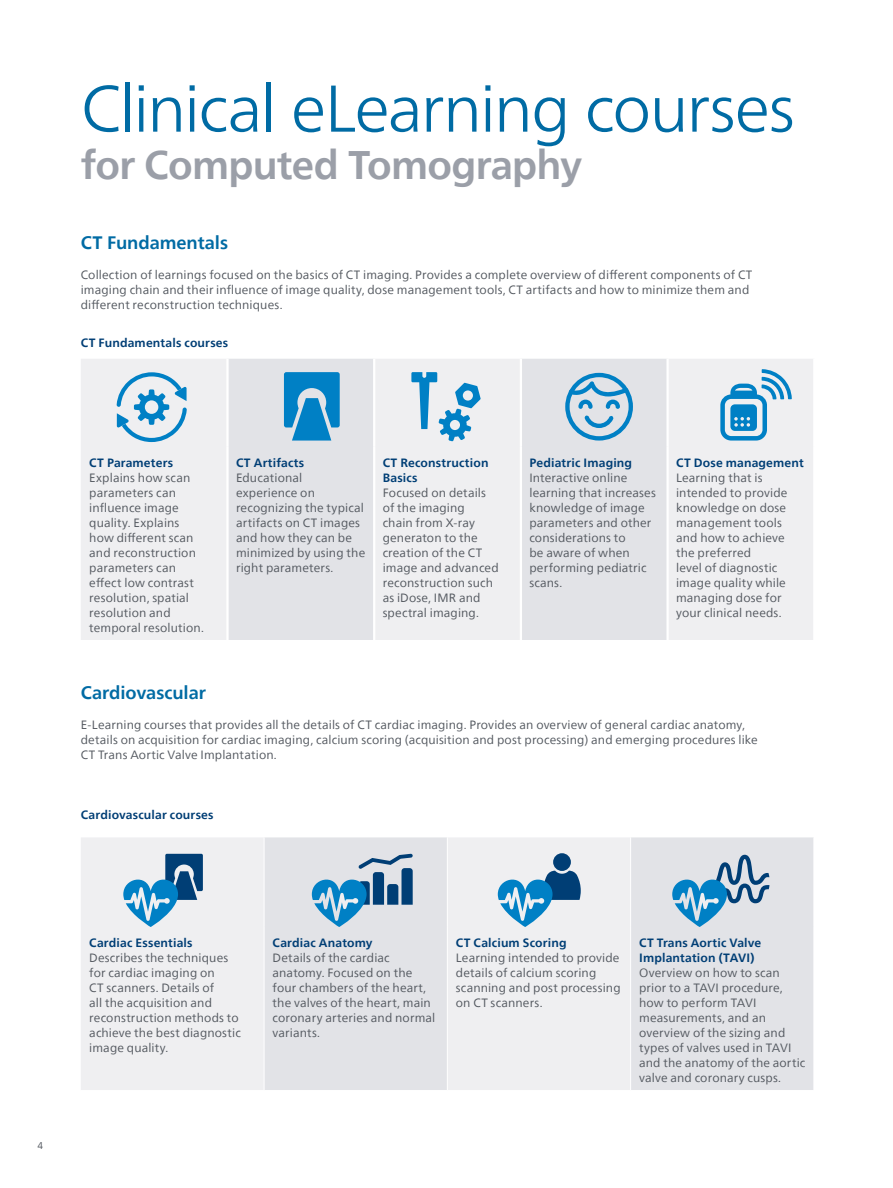
<style>
.page{position:relative;width:893px;height:1188px;background:#fff}
.page>*{position:absolute;margin:0;border:0;box-sizing:border-box;transform-origin:0 0}
.t1{font:300 66px "Neue Frutiger World";letter-spacing:-.03em;color:#006ba4}
.t2{font:700 39.75px "Neue Frutiger World";letter-spacing:-.02em;color:#9b9fa8}
.t3{font:700 18px "Neue Frutiger World";letter-spacing:-.005em;color:#006ba4}
.t4{font:12px/15px "Neue Frutiger World";letter-spacing:.01em;color:#53585f}
.t5{font:700 12px/15px "Neue Frutiger World";letter-spacing:.015em;color:#003e75}
.t6{font:9.75px "Neue Frutiger World";color:#53585f}
</style>
<div class="page">
<div style="left:81px;top:359px;width:732px;height:281px;background:#efeff1"></div>
<svg style="left:229px;top:359px;width:437px;height:281px;fill:#e2e3e7"></svg>
<hr style="left:226px;top:359px;width:3px;height:88px;background:#fff">
<hr style="left:373px;top:359px;width:2px;height:88px;background:#fff">
<hr style="left:520px;top:359px;width:2px;height:88px;background:#fff">
<hr style="left:666px;top:359px;width:3px;height:88px;background:#fff">
<hr style="left:226px;top:447px;width:3px;height:193px;background:#fff">
<hr style="left:373px;top:447px;width:2px;height:193px;background:#fff">
<hr style="left:520px;top:447px;width:2px;height:193px;background:#fff">
<hr style="left:666px;top:447px;width:3px;height:193px;background:#fff">
<div style="left:81px;top:838px;width:182px;height:252px;background:#efeff1"></div>
<svg style="left:265px;top:837px;width:548px;height:253px;fill:#e2e3e7"></svg>
<hr style="left:447px;top:837px;width:1px;height:90px;background:#fff">
<hr style="left:630px;top:837px;width:1px;height:90px;background:#fff">
<hr style="left:447px;top:927px;width:1px;height:163px;background:#fff">
<hr style="left:630px;top:927px;width:1px;height:163px;background:#fff">
<svg style="left:672px;top:855px;width:97px;height:72px;background:#9abbd2"></svg>
<svg style="left:411px;top:372px;width:70px;height:69px"></svg>
<svg style="left:565px;top:373px;width:68px;height:68px;background:#9cc4dc"></svg>
<svg style="left:720px;top:369px;width:72px;height:72px"></svg>
<svg style="left:117px;top:372px;width:70px;height:70px"></svg>
<svg style="left:284px;top:372px;width:56px;height:69px;background:#2f94cc"></svg>
<svg style="left:312px;top:854px;width:101px;height:73px;background:#8eb2cc"></svg>
<svg style="left:123px;top:854px;width:80px;height:73px"></svg>
<div style="left:553px;top:853px;width:18px;height:18px;background:#003e75;border-radius:50%"></div>
<svg style="left:498px;top:871px;width:83px;height:56px"></svg>
<h1 class="t1" style="left:81px;top:57px;width:716px">Clinical eLearning courses</h1>
<h2 class="t2" style="left:81px;top:130px;width:503px">for Computed Tomography</h2>
<h3 class="t3" style="left:81px;top:227px;width:149px">CT Fundamentals</h3>
<p class="t4" style="left:81px;top:267px;width:673px">Collection of learnings focused on the basics of CT imaging. Provides a complete overview of different components of CT imaging chain and their influence of image quality, dose management tools, CT artifacts and how to minimize them and different reconstruction techniques.</p>
<p class="t5" style="left:81px;top:335px;width:149px">CT Fundamentals courses</p>
<p class="t5" style="left:89px;top:455px;width:85px">CT Parameters</p>
<p class="t4" style="left:89px;top:470px;width:116px">Explains how scan parameters can influence image quality. Explains how different scan and reconstruction parameters can effect low contrast resolution, spatial resolution and temporal resolution.</p>
<p class="t5" style="left:236px;top:455px;width:70px">CT Artifacts</p>
<p class="t4" style="left:236px;top:470px;width:131px">Educational experience on recognizing the typical artifacts on CT images and how they can be minimized by using the right parameters.</p>
<p class="t5" style="left:383px;top:455px;width:107px">CT Reconstruction<br>Basics</p>
<p class="t4" style="left:383px;top:485px;width:118px">Focused on details of the imaging<br>chain from X-ray generaton to the creation of the CT image and advanced reconstruction such as iDose, IMR and spectral imaging.</p>
<p class="t5" style="left:529px;top:455px;width:104px">Pediatric Imaging</p>
<p class="t4" style="left:529px;top:470px;width:128px">Interactive online learning that increases knowledge of image parameters and other considerations to<br>be aware of when performing pediatric scans.</p>
<p class="t5" style="left:676px;top:455px;width:129px">CT Dose management</p>
<p class="t4" style="left:676px;top:470px;width:113px">Learning that is intended to provide knowledge on dose management tools and how to achieve the preferred<br>level of diagnostic image quality while managing dose for your clinical needs.</p>
<h3 class="t3" style="left:81px;top:677px;width:126px">Cardiovascular</h3>
<p class="t4" style="left:81px;top:717px;width:678px">E-Learning courses that provides all the details of CT cardiac imaging. Provides an overview of general cardiac anatomy, details on acquisition for cardiac imaging, calcium scoring (acquisition and post processing) and emerging procedures like<br>CT Trans Aortic Valve Implantation.</p>
<p class="t5" style="left:81px;top:807px;width:134px">Cardiovascular courses</p>
<p class="t6" style="left:38px;top:1138px;width:7px">4</p>
<p class="t5" style="left:89px;top:935px;width:105px">Cardiac Essentials</p>
<p class="t4" style="left:89px;top:950px;width:153px">Describes the techniques for cardiac imaging on<br>CT scanners. Details of<br>all the acquisition and reconstruction methods to achieve the best diagnostic image quality.</p>
<p class="t5" style="left:273px;top:935px;width:102px">Cardiac Anatomy</p>
<p class="t4" style="left:273px;top:950px;width:164px">Details of the cardiac anatomy. Focused on the four chambers of the heart, the valves of the heart, main coronary arteries and normal variants.</p>
<p class="t5" style="left:456px;top:935px;width:112px">CT Calcium Scoring</p>
<p class="t4" style="left:456px;top:950px;width:166px">Learning intended to provide details of calcium scoring scanning and post processing on CT scanners.</p>
<p class="t5" style="left:639px;top:935px;width:124px">CT Trans Aortic Valve<br>Implantation (TAVI)</p>
<p class="t4" style="left:639px;top:965px;width:168px">Overview on how to scan prior to a TAVI procedure, how to perform TAVI measurements, and an overview of the sizing and types of valves used in TAVI and the anatomy of the aortic valve and coronary cusps.</p>
</div>
